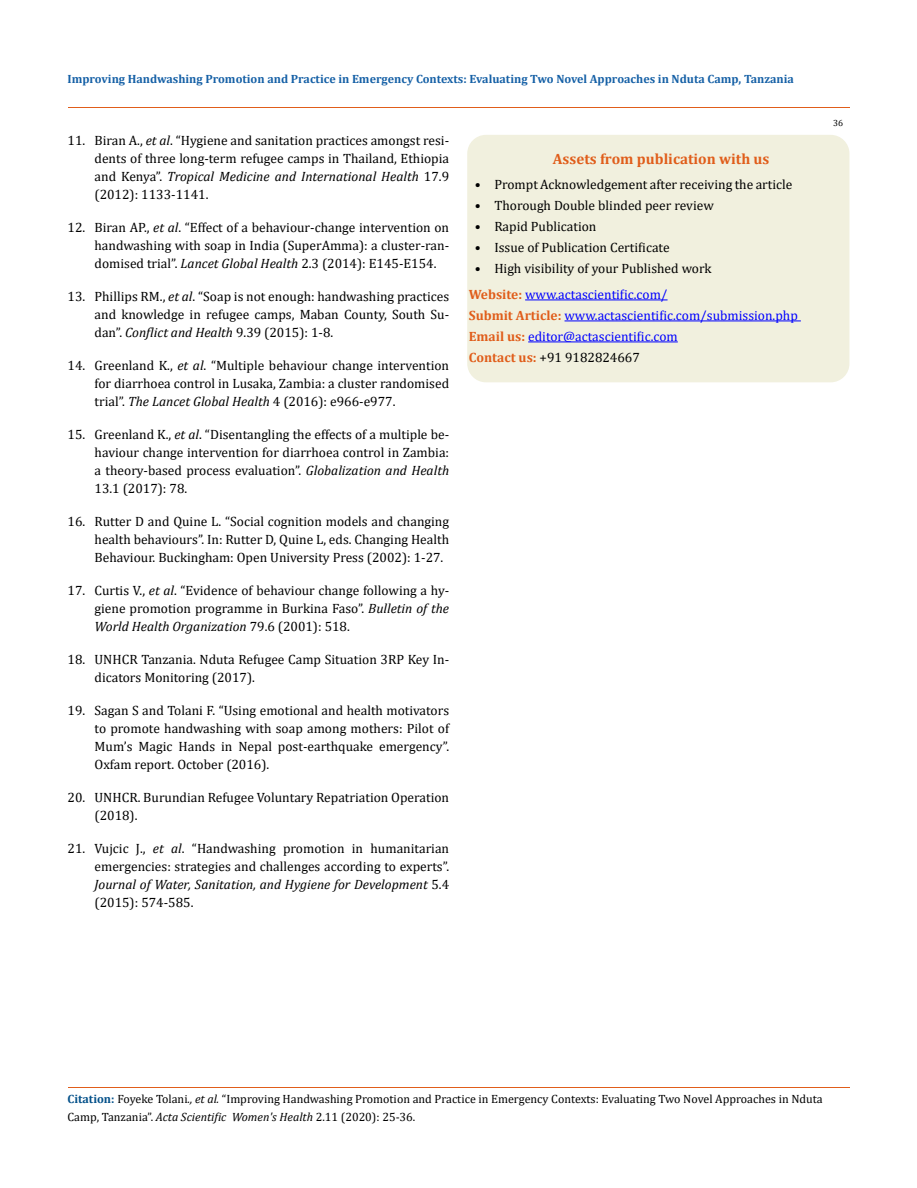
<style>
.page{position:relative;width:917px;height:1188px;background:#fff}
.page>*{position:absolute;margin:0;border:0;box-sizing:border-box;transform-origin:0 0}
.t1{font:700 15px "Cambria";color:#e05d1a}
.t2{font:13.5px/18px "Cambria";color:#000;text-align:justify}
.t3{font:13.5px/21px "Cambria";color:#00f}
.t4{font:12px/18px "Cambria";color:#000}
.t5{font:700 12px "Cambria";color:#1560a6}
.t6{font:9px "Cambria";color:#000}
.s1{font-style:italic}
.s2{font-weight:700;color:#e05d1a}
.s3{color:#000}
.s4{font-weight:700;color:#035089}
</style>
<div class="page">
<div style="left:468px;top:136px;width:380px;height:246px;background:#f1f0de;border-radius:18px"></div>
<div style="left:467px;top:135px;width:382px;height:247px;border:2px solid #f1f0de;border-radius:18px"></div>
<hr style="left:525px;top:300px;width:142px;height:1px;background:#00f">
<hr style="left:564px;top:321px;width:236px;height:1px;background:#00f">
<hr style="left:528px;top:342px;width:149px;height:1px;background:#00f">
<hr style="left:68px;top:108px;width:781px;height:1px;background:#e05d1a">
<hr style="left:68px;top:1087px;width:781px;height:1px;background:#e05d1a">
<p class="t5" style="left:68px;top:70px;width:728px">Improving Handwashing Promotion and Practice in Emergency Contexts: Evaluating Two Novel Approaches in Nduta Camp, Tanzania</p>
<p class="t2" style="left:94px;top:132px;width:356px;text-indent:-27px">11. Biran A., <span class="s1">et al</span>. “Hygiene and sanitation practices amongst resi&shy;dents of three long-term refugee camps in Thailand, Ethiopia and Kenya”. <span class="s1">Tropical Medicine and International Health</span> 17.9 (2012): 1133-1141.</p>
<p class="t2" style="left:94px;top:219px;width:356px;text-indent:-27px">12. Biran AP., <span class="s1">et al</span>. “Effect of a behaviour-change intervention on handwashing with soap in India (SuperAmma): a cluster-ran&shy;domised trial”. <span class="s1">Lancet Global Health</span> 2.3 (2014): E145-E154.</p>
<p class="t2" style="left:94px;top:288px;width:356px;text-indent:-27px">13. Phillips RM., <span class="s1">et al</span>. “Soap is not enough: handwashing practices and knowledge in refugee camps, Maban County, South Su&shy;dan”. <span class="s1">Conflict and Health</span> 9.39 (2015): 1-8.</p>
<p class="t2" style="left:94px;top:357px;width:356px;text-indent:-27px">14. Greenland K., <span class="s1">et al</span>. “Multiple behaviour change intervention for diarrhoea control in Lusaka, Zambia: a cluster randomised trial”. <span class="s1">The Lancet Global Health</span> 4 (2016): e966-e977.</p>
<p class="t2" style="left:95px;top:426px;width:356px;text-indent:-27px">15. Greenland K., <span class="s1">et al</span>. “Disentangling the effects of a multiple be&shy;haviour change intervention for diarrhoea control in Zambia: a theory-based process evaluation”. <span class="s1">Globalization and Health </span>13.1 (2017): 78.</p>
<p class="t2" style="left:95px;top:513px;width:356px;text-indent:-27px">16. Rutter D and Quine L. “Social cognition models and changing health behaviours”. In: Rutter D, Quine L, eds. Changing Health Behaviour. Buckingham: Open University Press (2002): 1-27.</p>
<p class="t2" style="left:95px;top:582px;width:356px;text-indent:-27px">17. Curtis V., <span class="s1">et al</span>. “Evidence of behaviour change following a hy&shy;giene promotion programme in Burkina Faso”. <span class="s1">Bulletin of the World Health Organization</span> 79.6 (2001): 518.</p>
<p class="t2" style="left:95px;top:651px;width:356px;text-indent:-27px">18. UNHCR Tanzania. Nduta Refugee Camp Situation 3RP Key In&shy;dicators Monitoring (2017).</p>
<p class="t2" style="left:95px;top:702px;width:356px;text-indent:-27px">19. Sagan S and Tolani F. “Using emotional and health motivators to promote handwashing with soap among mothers: Pilot of Mum’s Magic Hands in Nepal post-earthquake emergency”.<br>Oxfam report. October (2016).</p>
<p class="t2" style="left:95px;top:789px;width:356px;text-indent:-27px">20. UNHCR. Burundian Refugee Voluntary Repatriation Operation (2018).</p>
<p class="t2" style="left:95px;top:840px;width:356px;text-indent:-27px">21. Vujcic J., <span class="s1">et al</span>. “Handwashing promotion in humanitarian emergencies: strategies and challenges according to experts”.<br><span class="s1">Journal of Water, Sanitation, and Hygiene for Development</span> 5.4 (2015): 574-585.</p>
<p class="t1" style="left:553px;top:148px;width:218px">Assets from publication with us</p>
<p class="t2" style="left:475px;top:176px;width:319px">• Prompt Acknowledgement after receiving the article</p>
<p class="t2" style="left:475px;top:197px;width:240px">• Thorough Double blinded peer review</p>
<p class="t2" style="left:475px;top:218px;width:123px">• Rapid Publication</p>
<p class="t2" style="left:475px;top:239px;width:196px">• Issue of Publication Certificate</p>
<p class="t2" style="left:475px;top:260px;width:238px">• High visibility of your Published work</p>
<p class="t3" style="left:468px;top:284px;width:330px"><span class="s2">Website:</span> www.actascientific.com/<br><span class="s2">Submit Article:</span> www.actascientific.com/submission.php <span class="s2">Email us:</span> editor@actascientific.com<br><span class="s2">Contact us:</span> <span class="s3">+91 9182824667</span></p>
<p class="t6" style="left:833px;top:118px;width:11px">36</p>
<p class="t4" style="left:67px;top:1089px;width:756px"><span class="s4">Citation:</span> Foyeke Tolani<span class="s1">., et al.</span> “Improving Handwashing Promotion and Practice in Emergency Contexts: Evaluating Two Novel Approaches in Nduta<br>Camp, Tanzania”. <span class="s1">Acta Scientific Women's Health</span> 2.11 (2020): 25-36.</p>
</div>
